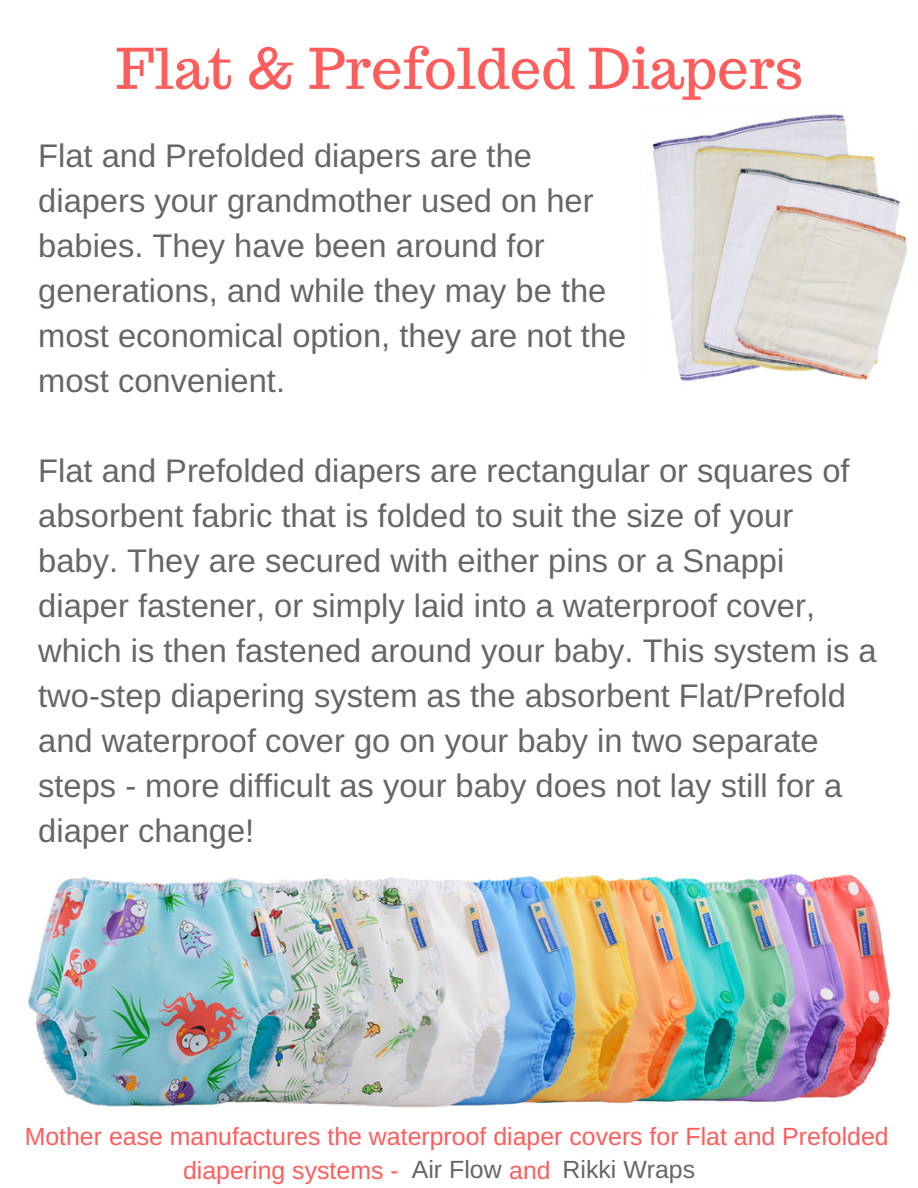
<style>
.page{position:relative;width:918px;height:1188px;background:#fff}
.page>*{position:absolute;margin:0;border:0;box-sizing:border-box;transform-origin:0 0}
.t1{font:55.95px "Trocchi";color:#ff5c5c}
.t2{font:32.7px/45px "Arimo";color:#666}
.t3{font:24.9px/33.8px "Arimo";color:#ff5c5c}
.s1{color:#666}
</style>
<div class="page">
<img style="left:652px;top:114px;width:255px;height:268px">
<img style="left:28px;top:873px;width:863px;height:235px">
<h1 class="t1" style="left:116px;top:32px;width:689px">Flat &amp; Prefolded Diapers</h1>
<p class="t2" style="left:38px;top:133px;width:590px">Flat and Prefolded diapers are the diapers your grandmother used on her babies. They have been around for generations, and while they may be the most economical option, they are not the most convenient.</p>
<p class="t2" style="left:38px;top:448px;width:840px">Flat and Prefolded diapers are rectangular or squares of absorbent fabric that is folded to suit the size of your baby. They are secured with either pins or a Snappi diaper fastener, or simply laid into a waterproof cover, which is then fastened around your baby. This system is a two-step diapering system as the absorbent Flat/Prefold and waterproof cover go on your baby in two separate steps - more difficult as your baby does not lay still for a diaper change!</p>
<p class="t3" style="left:183px;top:1120px;width:707px;text-indent:-158px">Mother ease manufactures the waterproof diaper covers for Flat and Prefolded diapering systems - <span class="s1">Air Flow</span> and <span class="s1">Rikki Wraps</span></p>
</div>
